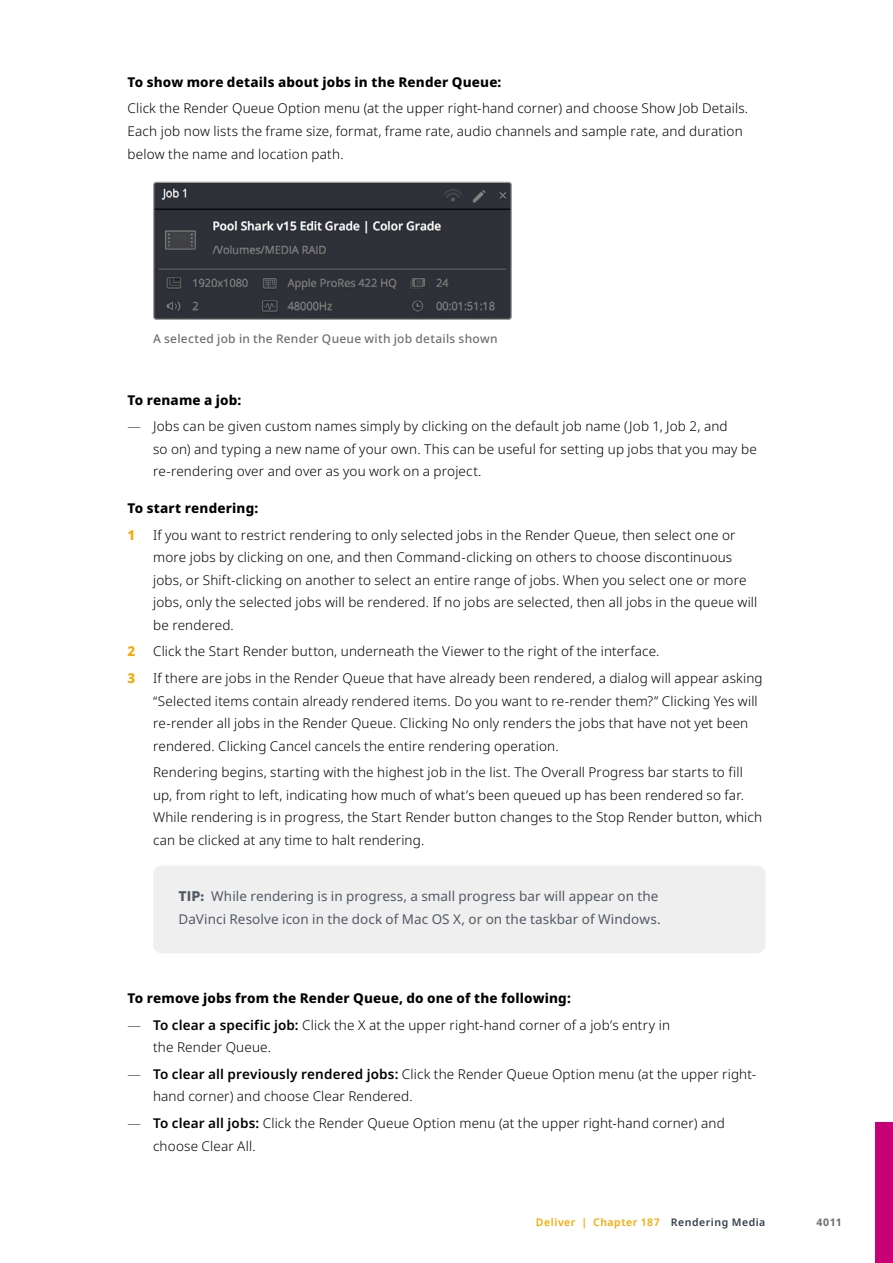
<style>
.page{position:relative;width:893px;height:1263px;background:#fff}
.page>*{position:absolute;margin:0;border:0;box-sizing:border-box;transform-origin:0 0}
.t1{font:300 13.5px/22.5px "Noto Sans";letter-spacing:.01em;color:#000}
.t2{font:800 13.5px "Noto Sans";letter-spacing:.01em;color:#000}
.t3{font:13.5px/22.5px "Noto Sans";letter-spacing:.005em;color:#515b64}
.t4{font:800 13.5px "Noto Sans";color:#f6a900}
.t5{font:500 12px "Noto Sans";letter-spacing:.02em;color:#706f6f}
.t6{font:600 10.5px "Noto Sans";letter-spacing:.05em;color:#f6a900}
.t7{font:700 10.5px "Noto Sans";color:#706f6f}
.s1{font-weight:200}
.s2{font-family:"Sofia Pro";font-weight:900;font-size:14.25px}
.s3{font-weight:600}
.s4{color:#323e48}
</style>
<div class="page">
<div style="left:153px;top:866px;width:612px;height:87px;background:#f0efef;border-radius:9px"></div>
<img style="left:155px;top:184px;width:355px;height:134px">
<div style="left:153px;top:182px;width:359px;height:138px;border:1px solid #9d9d9c;border-radius:3px"></div>
<div style="left:876px;top:1123px;width:17px;height:140px;background:#c70076"></div>
<p class="t2" style="left:128px;top:72px;width:375px">To show more details about jobs in the Render Queue:</p>
<p class="t1" style="left:128px;top:98px;width:622px">Click the Render Queue Option menu (at the upper right-hand corner) and choose Show Job Details.<br>Each job now lists the frame size, format, frame rate, audio channels and sample rate, and duration below the name and location path.</p>
<p class="t5" style="left:153px;top:330px;width:346px">A selected job in the Render Queue with job details shown</p>
<p class="t2" style="left:128px;top:390px;width:115px">To rename a job:</p>
<p class="t1" style="left:153px;top:415px;width:605px;text-indent:-26px"><span class="s1">—</span> Jobs can be given custom names simply by clicking on the default job name (Job 1, Job 2, and<br>so on) and typing a new name of your own. This can be useful for setting up jobs that you may be re-rendering over and over as you work on a project.</p>
<p class="t2" style="left:128px;top:498px;width:132px">To start rendering:</p>
<p class="t4" style="left:128px;top:525px;width:9px">1</p>
<p class="t1" style="left:153px;top:524px;width:606px">If you want to restrict rendering to only selected jobs in the Render Queue, then select one or more jobs by clicking on one, and then Command-clicking on others to choose discontinuous jobs, or Shift-clicking on another to select an entire range of jobs. When you select one or more jobs, only the selected jobs will be rendered. If no jobs are selected, then all jobs in the queue will be rendered.</p>
<p class="t4" style="left:128px;top:642px;width:9px">2</p>
<p class="t1" style="left:153px;top:640px;width:508px">Click the Start Render button, underneath the Viewer to the right of the interface.</p>
<p class="t4" style="left:128px;top:668px;width:9px">3</p>
<p class="t1" style="left:153px;top:667px;width:611px">If there are jobs in the Render Queue that have already been rendered, a dialog will appear asking “Selected items contain already rendered items. Do you want to re-render them?” Clicking Yes will re-render all jobs in the Render Queue. Clicking No only renders the jobs that have not yet been rendered. Clicking Cancel cancels the entire rendering operation.</p>
<p class="t1" style="left:153px;top:761px;width:610px">Rendering begins, starting with the highest job in the list. The Overall Progress bar starts to fill up, from right to left, indicating how much of what’s been queued up has been rendered so far.<br>While rendering is in progress, the Start Render button changes to the Stop Render button, which can be clicked at any time to halt rendering.</p>
<p class="t3" style="left:179px;top:885px;width:484px"><span class="s2">TIP:</span> While rendering is in progress, a small progress bar will appear on the<br>DaVinci Resolve icon in the dock of Mac OS X, or on the taskbar of Windows.</p>
<p class="t2" style="left:128px;top:988px;width:445px">To remove jobs from the Render Queue, do one of the following:</p>
<p class="t1" style="left:153px;top:1014px;width:518px;text-indent:-26px"><span class="s1">—</span> <span class="s3">To clear a specific job:</span> Click the X at the upper right-hand corner of a job’s entry in the Render Queue.</p>
<p class="t1" style="left:153px;top:1063px;width:604px;text-indent:-26px"><span class="s1">—</span> <span class="s3">To clear all previously rendered jobs:</span> Click the Render Queue Option menu (at the upper right&shy;hand corner) and choose Clear Rendered.</p>
<p class="t1" style="left:153px;top:1112px;width:573px;text-indent:-26px"><span class="s1">—</span> <span class="s3">To clear all jobs:</span> Click the Render Queue Option menu (at the upper right-hand corner) and choose Clear All.</p>
<p class="t6" style="left:536px;top:1215px;width:231px">Deliver | Chapter 187 <span class="s4">Rendering Media</span></p>
<p class="t7" style="left:816px;top:1215px;width:27px">4011</p>
</div>
